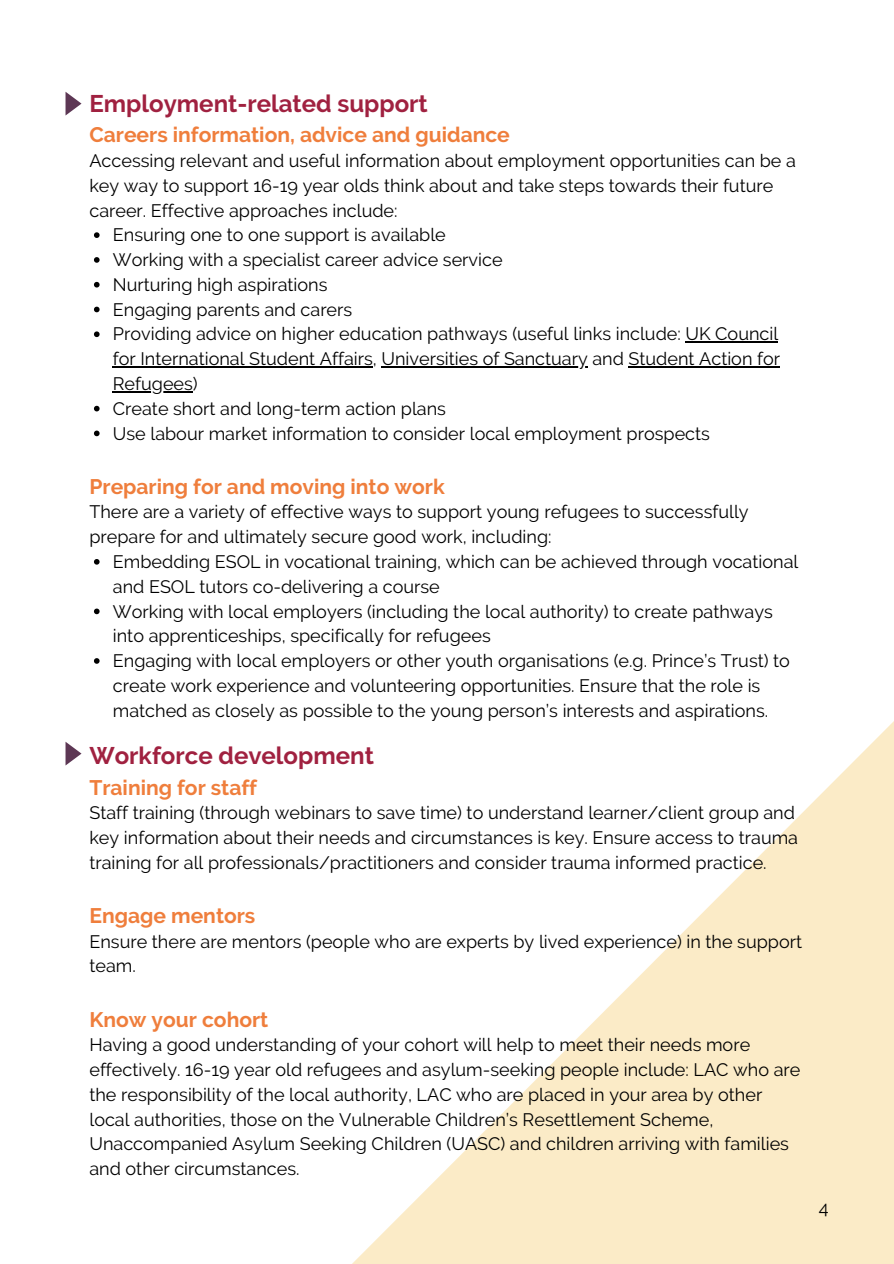
<style>
.page{position:relative;width:894px;height:1264px;background:#fff}
.page>*{position:absolute;margin:0;border:0;box-sizing:border-box;transform-origin:0 0}
.t1{font:700 24px "Raleway";color:#a02140}
.t2{font:700 21px "Raleway";color:#ef7e3c}
.t3{font:18px/24.8px "Raleway";color:#000}
</style>
<div class="page">
<svg style="left:353px;top:722px;width:540px;height:541px"></svg>
<svg style="left:94px;top:232px;width:5px;height:6px"></svg>
<svg style="left:94px;top:257px;width:5px;height:6px"></svg>
<svg style="left:94px;top:282px;width:5px;height:5px"></svg>
<svg style="left:94px;top:307px;width:5px;height:5px"></svg>
<svg style="left:94px;top:331px;width:5px;height:6px"></svg>
<hr style="left:685px;top:341px;width:93px;height:2px;background:#000">
<hr style="left:113px;top:366px;width:260px;height:1px;background:#000">
<hr style="left:381px;top:366px;width:206px;height:1px;background:#000">
<hr style="left:628px;top:366px;width:151px;height:1px;background:#000">
<hr style="left:113px;top:391px;width:80px;height:1px;background:#000">
<svg style="left:94px;top:406px;width:5px;height:5px"></svg>
<svg style="left:94px;top:430px;width:5px;height:6px"></svg>
<svg style="left:94px;top:559px;width:5px;height:5px"></svg>
<svg style="left:94px;top:608px;width:5px;height:6px"></svg>
<svg style="left:94px;top:658px;width:5px;height:5px"></svg>
<svg style="left:65px;top:92px;width:16px;height:23px"></svg>
<svg style="left:65px;top:741px;width:16px;height:24px"></svg>
<h1 class="t1" style="left:89px;top:89px;width:340px">Employment-related support</h1>
<p class="t2" style="left:89px;top:122px;width:422px">Careers information, advice and guidance</p>
<p class="t3" style="left:89px;top:148px;width:707px">Accessing relevant and useful information about employment opportunities can be a key way to support 16-19 year olds think about and take steps towards their future career. Effective approaches include:</p>
<p class="t3" style="left:113px;top:222px;width:668px">Ensuring one to one support is available<br>Working with a specialist career advice service<br>Nurturing high aspirations<br>Engaging parents and carers<br>Providing advice on higher education pathways (useful links include: UK Council for International Student Affairs, Universities of Sanctuary and Student Action for Refugees)<br>Create short and long-term action plans<br>Use labour market information to consider local employment prospects</p>
<p class="t2" style="left:89px;top:474px;width:357px">Preparing for and moving into work</p>
<p class="t3" style="left:89px;top:499px;width:660px">There are a variety of effective ways to support young refugees to successfully prepare for and ultimately secure good work, including:</p>
<p class="t3" style="left:113px;top:549px;width:686px">Embedding ESOL in vocational training, which can be achieved through vocational and ESOL tutors co-delivering a course<br>Working with local employers (including the local authority) to create pathways into apprenticeships, specifically for refugees<br>Engaging with local employers or other youth organisations (e.g. Prince’s Trust) to create work experience and volunteering opportunities. Ensure that the role is matched as closely as possible to the young person’s interests and aspirations.</p>
<h1 class="t1" style="left:89px;top:741px;width:286px">Workforce development</h1>
<p class="t2" style="left:89px;top:774px;width:169px">Training for staff</p>
<p class="t3" style="left:89px;top:800px;width:710px">Staff training (through webinars to save time) to understand learner/client group and key information about their needs and circumstances is key. Ensure access to trauma training for all professionals/practitioners and consider trauma informed practice.</p>
<p class="t2" style="left:89px;top:903px;width:167px">Engage mentors</p>
<p class="t3" style="left:89px;top:929px;width:714px">Ensure there are mentors (people who are experts by lived experience) in the support team.</p>
<p class="t2" style="left:89px;top:1006px;width:180px">Know your cohort</p>
<p class="t3" style="left:89px;top:1032px;width:712px">Having a good understanding of your cohort will help to meet their needs more effectively. 16-19 year old refugees and asylum-seeking people include: LAC who are the responsibility of the local authority, LAC who are placed in your area by other local authorities, those on the Vulnerable Children’s Resettlement Scheme, Unaccompanied Asylum Seeking Children (UASC) and children arriving with families and other circumstances.</p>
<p class="t3" style="left:818px;top:1194px;width:11px">4</p>
</div>
